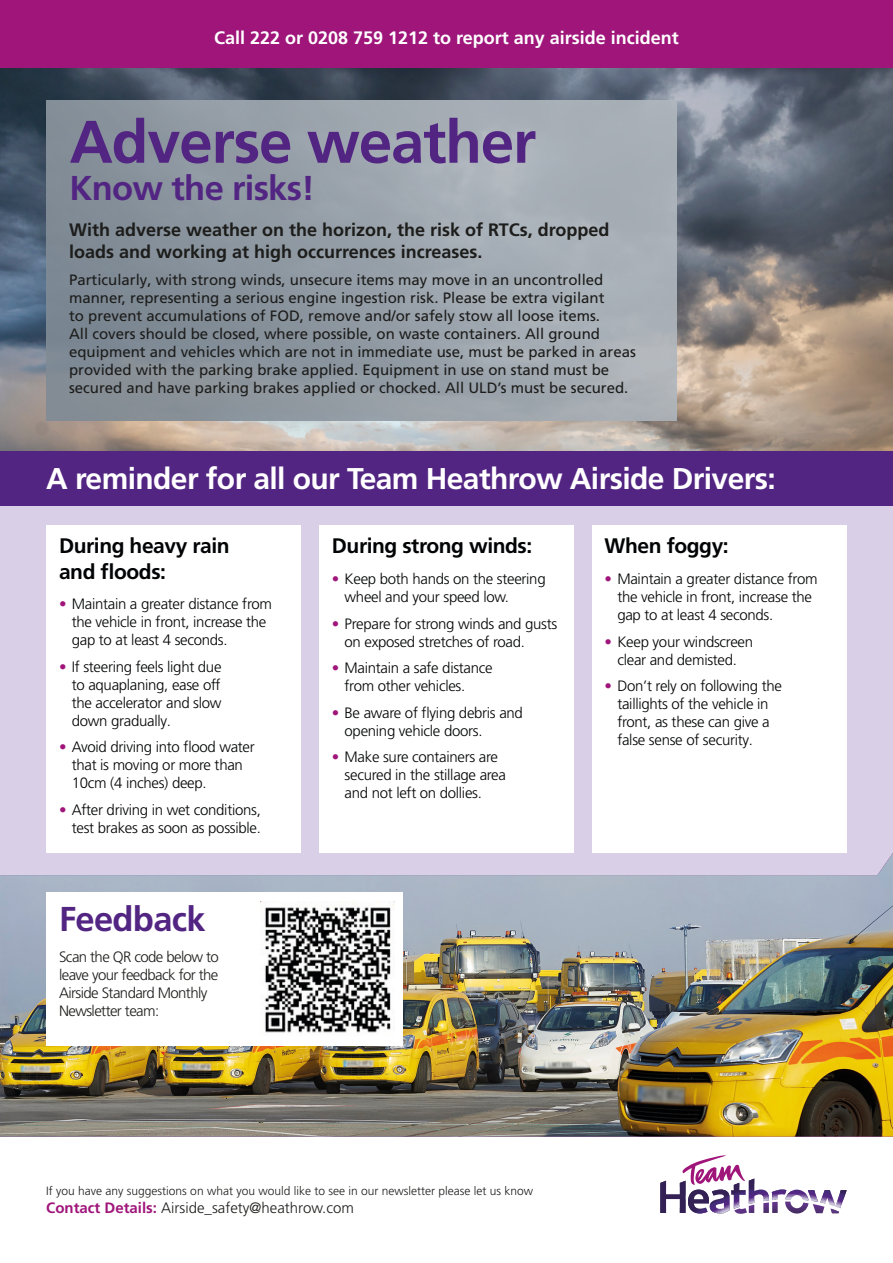
<style>
.page{position:relative;width:893px;height:1263px;background:#fff}
.page>*{position:absolute;margin:0;border:0;box-sizing:border-box;transform-origin:0 0}
.BODY{font:700 60px "Frutiger LT Pro";letter-spacing:-.02em;color:#532583}
.BODY-2{font:700 34.5px "Frutiger LT Pro";letter-spacing:-.02em;color:#532583}
.BODY-3{font:700 30px "Frutiger LT Pro";letter-spacing:-.02em;color:#fff}
.BODY-4{font:700 21px/25.2px "Frutiger LT Pro";letter-spacing:-.02em;color:#020304}
.BODY-5{font:700 18px/21.6px "Frutiger LT Pro";color:#1d1d1b}
.BODY-6{font:700 18px "Frutiger LT Pro";color:#fff}
.BODY-7{font:300 15px/18px "Frutiger LT Pro";letter-spacing:-.02em;color:#020304}
.BODY-8{font:15px/18px "Frutiger LT Pro";color:#1d1d1b}
.BODY-9{font:300 15px/18px "Frutiger LT Pro";letter-spacing:-.04em;color:#1d1d1b}
.BODY-10{font:300 15px "Frutiger LT Pro";color:#1d1d1b}
.BODY-11{font:300 12px "Frutiger LT Pro";color:#1d1d1b}
.s1{color:#9f157a}
.s2{font-weight:700;color:#9f157a}
</style>
<div class="page">
<div style="left:0;top:506px;width:893px;height:631px;background:#d9d0e8"></div>
<img style="left:0;top:68px;width:893px;height:383px">
<svg style="left:660px;top:1155px;width:187px;height:59px"></svg>
<img style="left:0;top:853px;width:893px;height:283px">
<div style="left:46px;top:100px;width:630px;height:321px;background:linear-gradient(to right,#7e8993,#b0b6bd)"></div>
<div style="left:0;top:451px;width:893px;height:55px;background:#532583"></div>
<div style="left:0;top:0;width:893px;height:68px;background:#9f157a"></div>
<div style="left:46px;top:525px;width:255px;height:328px;background:#fff"></div>
<div style="left:319px;top:525px;width:255px;height:328px;background:#fff"></div>
<div style="left:592px;top:525px;width:255px;height:328px;background:#fff"></div>
<div style="left:46px;top:892px;width:357px;height:154px;background:#fff"></div>
<img style="left:260px;top:901px;width:134px;height:132px">
<p class="BODY-6" style="left:214px;top:27px;width:466px">Call 222 or 0208 759 1212 to report any airside incident</p>
<p class="BODY" style="left:70px;top:106px;width:468px">Adverse weather</p>
<p class="BODY-2" style="left:70px;top:168px;width:247px">Know the risks!</p>
<p class="BODY-5" style="left:69px;top:219px;width:542px">With adverse weather on the horizon, the risk of RTCs, dropped loads and working at high occurrences increases.</p>
<p class="BODY-8" style="left:69px;top:270px;width:568px">Particularly, with strong winds, unsecure items may move in an uncontrolled manner, representing a serious engine ingestion risk. Please be extra vigilant<br>to prevent accumulations of FOD, remove and/or safely stow all loose items.<br>All covers should be closed, where possible, on waste containers. All ground equipment and vehicles which are not in immediate use, must be parked in areas provided with the parking brake applied. Equipment in use on stand must be secured and have parking brakes applied or chocked. All ULD’s must be secured.</p>
<p class="BODY-3" style="left:46px;top:461px;width:731px">A reminder for all our Team Heathrow Airside Drivers:</p>
<p class="BODY-4" style="left:59px;top:533px;width:172px">During heavy rain and floods:</p>
<p class="BODY-7" style="left:72px;top:595px;width:202px;text-indent:-13px"><span class="s1">•</span> Maintain a greater distance from the vehicle in front, increase the gap to at least 4 seconds.</p>
<p class="BODY-7" style="left:72px;top:658px;width:151px;text-align:justify;text-indent:-13px"><span class="s1">•</span> If steering feels light due to aquaplaning, ease off the accelerator and slow down gradually.</p>
<p class="BODY-7" style="left:72px;top:738px;width:185px;text-indent:-13px"><span class="s1">•</span> Avoid driving into flood water that is moving or more than<br>10cm (4 inches) deep.</p>
<p class="BODY-7" style="left:59px;top:801px;width:203px;text-align:right"><span class="s1">•</span> After driving in wet conditions, test brakes as soon as possible.</p>
<p class="BODY-2" style="left:59px;top:898px;width:148px">Feedback</p>
<p class="BODY-9" style="left:59px;top:948px;width:161px">Scan the QR code below to leave your feedback for the<br>Airside Standard Monthly<br>Newsletter team:</p>
<p class="BODY-4" style="left:332px;top:533px;width:202px">During strong winds:</p>
<p class="BODY-7" style="left:345px;top:570px;width:203px;text-indent:-13px"><span class="s1">•</span> Keep both hands on the steering wheel and your speed low.</p>
<p class="BODY-7" style="left:345px;top:614px;width:214px;text-indent:-13px"><span class="s1">•</span> Prepare for strong winds and gusts on exposed stretches of road.</p>
<p class="BODY-7" style="left:345px;top:659px;width:150px;text-indent:-13px"><span class="s1">•</span> Maintain a safe distance from other vehicles.</p>
<p class="BODY-7" style="left:345px;top:703px;width:180px;text-indent:-13px"><span class="s1">•</span> Be aware of flying debris and opening vehicle doors.</p>
<p class="BODY-7" style="left:345px;top:748px;width:163px;text-indent:-13px"><span class="s1">•</span> Make sure containers are secured in the stillage area and not left on dollies.</p>
<p class="BODY-4" style="left:605px;top:533px;width:126px">When foggy:</p>
<p class="BODY-7" style="left:617px;top:570px;width:202px;text-indent:-13px"><span class="s1">•</span> Maintain a greater distance from the vehicle in front, increase the gap to at least 4 seconds.</p>
<p class="BODY-7" style="left:605px;top:632px;width:150px;text-align:center"><span class="s1">•</span> Keep your windscreen clear and demisted.</p>
<p class="BODY-7" style="left:617px;top:677px;width:166px;text-indent:-13px"><span class="s1">•</span> Don’t rely on following the taillights of the vehicle in front, as these can give a false sense of security.</p>
<p class="BODY-11" style="left:46px;top:1184px;width:488px">If you have any suggestions on what you would like to see in our newsletter please let us know</p>
<p class="BODY-10" style="left:46px;top:1199px;width:309px"><span class="s2">Contact Details:</span> Airside_safety@heathrow.com</p>
</div>
